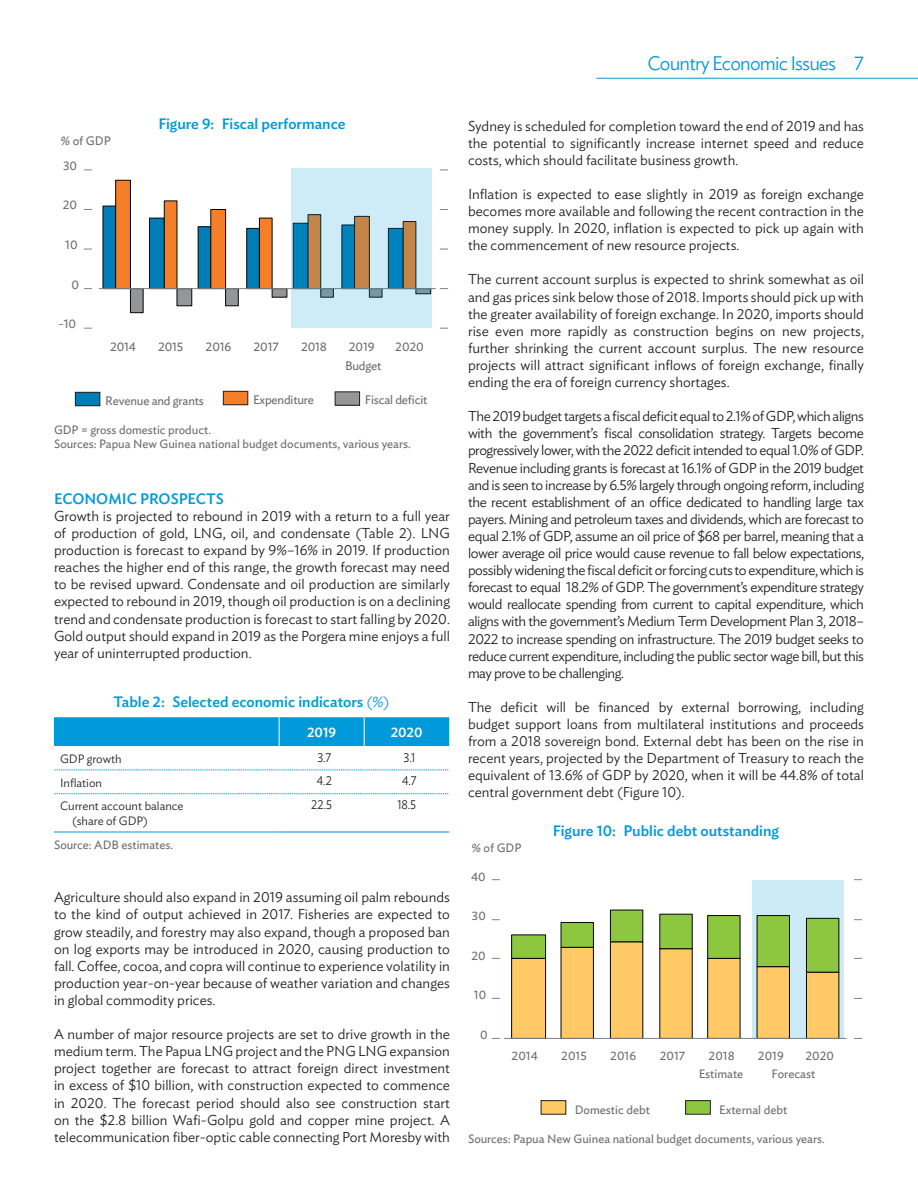
<style>
.page{position:relative;width:918px;height:1188px;background:#fff}
.page>*{position:absolute;margin:0;border:0;box-sizing:border-box;transform-origin:0 0}
.t1{font:300 19.5px "Ideal Sans";letter-spacing:-.04em;color:#0099d9}
.t2{font:500 15px "Ideal Sans";color:#0099d9}
.t3{font:300 14.25px/17.1px "Ideal Sans";color:#231f20;text-align:justify}
.t4{font:500 13.5px "Ideal Sans";color:#fff}
.t5{font:300 12.75px "Ideal Sans";color:#231f20;scale:.9 1}
.t6{font:12.3px "Ideal Sans";letter-spacing:-.015em;color:#6d6f71}
.t7{font:12.15px "Ideal Sans";color:#6d6f71}
.t8{font:12px/14.1px "Ideal Sans";color:#6d6f71}
.t9{font:300 12px/14.4px "Ideal Sans";color:#231f20}
.s1{font-weight:300}
</style>
<div class="page">
<hr style="left:596px;top:78px;width:322px;height:1px;background:#0099d9">
<svg style="left:103px;top:180px;width:188px;height:133px"></svg>
<hr style="left:99px;top:288px;width:337px;height:1px;background:#808285">
<div style="left:75px;top:392px;width:25px;height:14px;background:#007db7"></div>
<div style="left:75px;top:392px;width:25px;height:14px;border:1px solid #231f20"></div>
<div style="left:223px;top:391px;width:25px;height:14px;background:#f57f29"></div>
<div style="left:223px;top:391px;width:25px;height:14px;border:1px solid #231f20"></div>
<div style="left:335px;top:392px;width:25px;height:13px;background:#949698"></div>
<div style="left:335px;top:392px;width:25px;height:13px;border:1px solid #231f20"></div>
<svg style="left:291px;top:168px;width:141px;height:160px;background:#adccd4"></svg>
<div style="left:54px;top:717px;width:395px;height:29px;background:#0099d9"></div>
<hr style="left:54px;top:832px;width:225px;height:1px;background:#0099d9">
<hr style="left:279px;top:832px;width:85px;height:1px;background:#0089c7">
<hr style="left:364px;top:832px;width:85px;height:1px;background:#0089c7">
<svg style="left:54px;top:770px;width:396px;height:1px"></svg>
<svg style="left:54px;top:794px;width:396px;height:1px"></svg>
<div style="left:752px;top:880px;width:92px;height:158px;background:#cdebf7"></div>
<svg style="left:511px;top:910px;width:328px;height:128px"></svg>
<hr style="left:504px;top:1038px;width:343px;height:1px;background:#808285">
<div style="left:541px;top:1101px;width:25px;height:13px;background:#ffc966"></div>
<svg style="left:685px;top:1100px;width:26px;height:14px"></svg>
<p class="t6" style="left:61px;top:131px;width:51px">% of GDP</p>
<p class="t6" style="left:63px;top:156px;width:15px">30</p>
<p class="t6" style="left:63px;top:196px;width:16px">20</p>
<p class="t6" style="left:65px;top:235px;width:14px">10</p>
<p class="t6" style="left:71px;top:275px;width:9px">0</p>
<p class="t6" style="left:59px;top:315px;width:19px">-10</p>
<p class="t2" style="left:158px;top:112px;width:189px">Figure 9: Fiscal performance</p>
<p class="t6" style="left:110px;top:338px;width:28px">2014</p>
<p class="t6" style="left:158px;top:338px;width:27px">2015</p>
<p class="t6" style="left:206px;top:338px;width:27px">2016</p>
<p class="t6" style="left:254px;top:338px;width:27px">2017</p>
<p class="t6" style="left:301px;top:338px;width:27px">2018</p>
<p class="t6" style="left:349px;top:338px;width:27px">2019</p>
<p class="t6" style="left:395px;top:338px;width:30px">2020</p>
<p class="t6" style="left:345px;top:357px;width:38px">Budget</p>
<p class="t6" style="left:105px;top:391px;width:100px">Revenue and grants</p>
<p class="t6" style="left:253px;top:390px;width:62px">Expenditure</p>
<p class="t6" style="left:365px;top:391px;width:64px">Fiscal deficit</p>
<p class="t8" style="left:54px;top:422px;width:358px">GDP = gross domestic product.<br>Sources: Papua New Guinea national budget documents, various years.</p>
<p class="t2" style="left:54px;top:487px;width:54px">Economic</p>
<p class="t2" style="left:140px;top:487px;width:29px">prospec</p>
<p class="t2" style="left:206px;top:487px;width:18px">ts</p>
<p class="t3" style="left:54px;top:506px;width:398px">Growth is projected to rebound in 2019 with a return to a full year of production of gold, LNG, oil, and condensate (Table 2). LNG production is forecast to expand by 9%–16% in 2019. If production reaches the higher end of this range, the growth forecast may need to be revised upward. Condensate and oil production are similarly expected to rebound in 2019, though oil production is on a declining trend and condensate production is forecast to start falling by 2020.<br>Gold output should expand in 2019 as the Porgera mine enjoys a full year of uninterrupted production.</p>
<p class="t2" style="left:114px;top:690px;width:278px">Table 2: Selected economic indicators <span class="s1">(%)</span></p>
<p class="t4" style="left:307px;top:722px;width:31px">2019</p>
<p class="t4" style="left:391px;top:722px;width:33px">2020</p>
<p class="t9" style="left:60px;top:750px;width:63px">GDP growth</p>
<p class="t5" style="left:317px;top:747px;width:17px">3.7</p>
<p class="t5" style="left:404px;top:747px;width:15px">3.1</p>
<p class="t9" style="left:60px;top:774px;width:44px">Inflation</p>
<p class="t5" style="left:317px;top:771px;width:18px">4.2</p>
<p class="t5" style="left:402px;top:771px;width:18px">4.7</p>
<p class="t9" style="left:72px;top:798px;width:113px;text-indent:-12px">Current account balance (share of GDP)</p>
<p class="t5" style="left:311px;top:795px;width:25px">22.5</p>
<p class="t5" style="left:397px;top:795px;width:22px">18.5</p>
<p class="t8" style="left:54px;top:837px;width:121px">Source: ADB estimates.</p>
<p class="t3" style="left:54px;top:888px;width:398px">Agriculture should also expand in 2019 assuming oil palm rebounds to the kind of output achieved in 2017. Fisheries are expected to grow steadily, and forestry may also expand, though a proposed ban on log exports may be introduced in 2020, causing production to fall. Coffee, cocoa, and copra will continue to experience volatility in production year-on-year because of weather variation and changes in global commodity prices.</p>
<p class="t3" style="left:54px;top:1024px;width:398px">A number of major resource projects are set to drive growth in the medium term. The Papua LNG project and the PNG LNG expansion project together are forecast to attract foreign direct investment in excess of $10 billion, with construction expected to commence in 2020. The forecast period should also see construction start on the $2.8 billion Wafi-Golpu gold and copper mine project. A telecommunication fiber-optic cable connecting Port Moresby with</p>
<h1 class="t1" style="left:648px;top:49px;width:218px">Country Economic Issues 7</h1>
<p class="t3" style="left:468px;top:116px;width:398px">Sydney is scheduled for completion toward the end of 2019 and has the potential to significantly increase internet speed and reduce costs, which should facilitate business growth.</p>
<p class="t3" style="left:468px;top:184px;width:397px">Inflation is expected to ease slightly in 2019 as foreign exchange becomes more available and following the recent contraction in the money supply. In 2020, inflation is expected to pick up again with the commencement of new resource projects.</p>
<p class="t3" style="left:468px;top:270px;width:398px">The current account surplus is expected to shrink somewhat as oil and gas prices sink below those of 2018. Imports should pick up with the greater availability of foreign exchange. In 2020, imports should rise even more rapidly as construction begins on new projects, further shrinking the current account surplus. The new resource projects will attract significant inflows of foreign exchange, finally ending the era of foreign currency shortages.</p>
<p class="t3" style="left:468px;top:407px;width:398px">The 2019 budget targets a fiscal deficit equal to 2.1% of GDP, which aligns with the government’s fiscal consolidation strategy. Targets become progressively lower, with the 2022 deficit intended to equal 1.0% of GDP.<br>Revenue including grants is forecast at 16.1% of GDP in the 2019 budget and is seen to increase by 6.5% largely through ongoing reform, including the recent establishment of an office dedicated to handling large tax payers. Mining and petroleum taxes and dividends, which are forecast to equal 2.1% of GDP, assume an oil price of $68 per barrel, meaning that a lower average oil price would cause revenue to fall below expectations, possibly widening the fiscal deficit or forcing cuts to expenditure, which is forecast to equal 18.2% of GDP. The government’s expenditure strategy would reallocate spending from current to capital expenditure, which aligns with the government’s Medium Term Development Plan 3, 2018– 2022 to increase spending on infrastructure. The 2019 budget seeks to reduce current expenditure, including the public sector wage bill, but this may prove to be challenging.</p>
<p class="t3" style="left:468px;top:697px;width:398px">The deficit will be financed by external borrowing, including budget support loans from multilateral institutions and proceeds from a 2018 sovereign bond. External debt has been on the rise in recent years, projected by the Department of Treasury to reach the equivalent of 13.6% of GDP by 2020, when it will be 44.8% of total central government debt (Figure 10).</p>
<p class="t2" style="left:553px;top:820px;width:228px">Figure 10: Public debt outstanding</p>
<p class="t7" style="left:472px;top:839px;width:51px">% of GDP</p>
<p class="t7" style="left:471px;top:867px;width:16px">40</p>
<p class="t7" style="left:472px;top:907px;width:15px">30</p>
<p class="t7" style="left:471px;top:946px;width:16px">20</p>
<p class="t7" style="left:474px;top:986px;width:14px">10</p>
<p class="t7" style="left:480px;top:1025px;width:9px">0</p>
<p class="t7" style="left:512px;top:1046px;width:28px">2014</p>
<p class="t7" style="left:561px;top:1046px;width:27px">2015</p>
<p class="t7" style="left:610px;top:1046px;width:27px">2016</p>
<p class="t7" style="left:660px;top:1046px;width:27px">2017</p>
<p class="t7" style="left:709px;top:1046px;width:28px">2018</p>
<p class="t7" style="left:758px;top:1046px;width:27px">2019</p>
<p class="t7" style="left:805px;top:1046px;width:30px">2020</p>
<p class="t7" style="left:699px;top:1065px;width:46px">Estimate</p>
<p class="t7" style="left:771px;top:1065px;width:45px">Forecast</p>
<p class="t7" style="left:575px;top:1100px;width:77px">Domestic debt</p>
<p class="t7" style="left:719px;top:1100px;width:69px">External debt</p>
<p class="t8" style="left:468px;top:1131px;width:358px">Sources: Papua New Guinea national budget documents, various years.</p>
</div>
